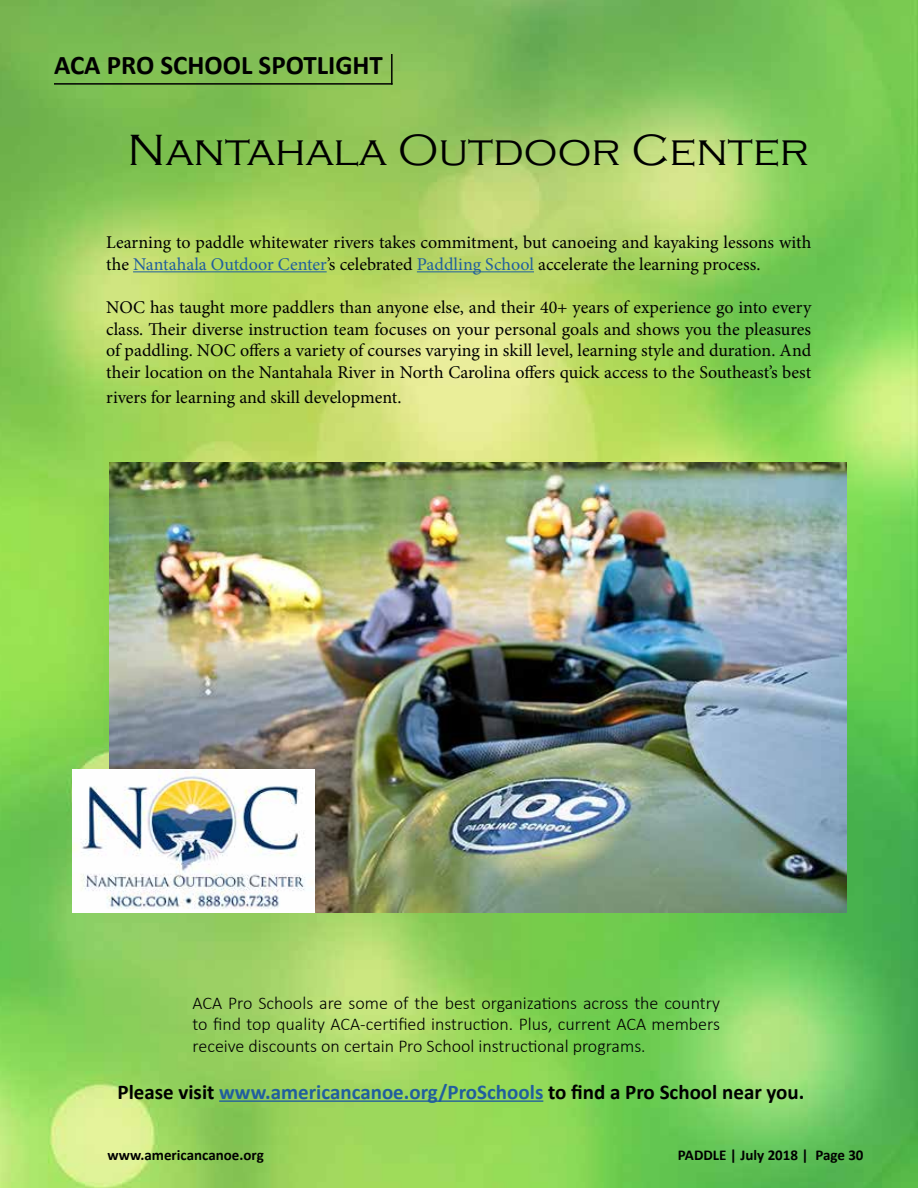
<style>
.page{position:relative;width:918px;height:1188px;background:#fff}
.page>*{position:absolute;margin:0;border:0;box-sizing:border-box;transform-origin:0 0}
.t1{font:300 45px "Copperplate Gothic";color:#000}
.t2{font:700 27px "Calibri";color:#000}
.t3{font:700 21px "Calibri";color:#000}
.t4{font:18px/21.6px "Minion Pro";color:#000}
.t5{font:300 18px/21.6px "Calibri";color:#000;text-align:justify}
.t6{font:700 15px "Calibri";color:#000}
.s1{color:#215e9e}
</style>
<div class="page">
<img style="left:0;top:0;width:918px;height:1188px">
<hr style="left:219px;top:1100px;width:324px;height:2px;background:#215e9e">
<hr style="left:391px;top:54px;width:2px;height:31px;background:#000">
<hr style="left:54px;top:83px;width:339px;height:2px;background:#000">
<hr style="left:133px;top:271px;width:194px;height:1px;background:#215e9e">
<hr style="left:417px;top:271px;width:117px;height:1px;background:#215e9e">
<img style="left:109px;top:463px;width:737px;height:450px">
<img style="left:73px;top:770px;width:242px;height:143px">
<p class="t2" style="left:54px;top:48px;width:330px">ACA PRO SCHOOL SPOTLIGHT</p>
<p class="t1" style="left:127px;top:126px;width:683px">Nantahala Outdoor Center</p>
<p class="t4" style="left:106px;top:232px;width:707px">Learning to paddle whitewater rivers takes commitment, but canoeing and kayaking lessons with the <span class="s1">Nantahala Outdoor Center</span>’s celebrated <span class="s1">Paddling School</span> accelerate the learning process.</p>
<p class="t4" style="left:106px;top:297px;width:707px;text-align:justify">NOC has taught more paddlers than anyone else, and their 40+ years of experience go into every class. Their diverse instruction team focuses on your personal goals and shows you the pleasures of paddling. NOC offers a variety of courses varying in skill level, learning style and duration. And their location on the Nantahala River in North Carolina offers quick access to the Southeast’s best</p>
<p class="t4" style="left:106px;top:387px;width:297px">rivers for learning and skill development.</p>
<p class="t5" style="left:193px;top:992px;width:529px">ACA Pro Schools are some of the best organizations across the country to find top quality ACA-certified instruction. Plus, current ACA members receive discounts on certain Pro School instructional programs.</p>
<p class="t3" style="left:118px;top:1078px;width:688px">Please visit <span class="s1">www.americancanoe.org/ProSchools</span> to find a Pro School near you.</p>
<p class="t6" style="left:108px;top:1146px;width:158px">www.americancanoe.org</p>
<p class="t6" style="left:678px;top:1146px;width:187px">PADDLE | July 2018 | Page 30</p>
</div>
